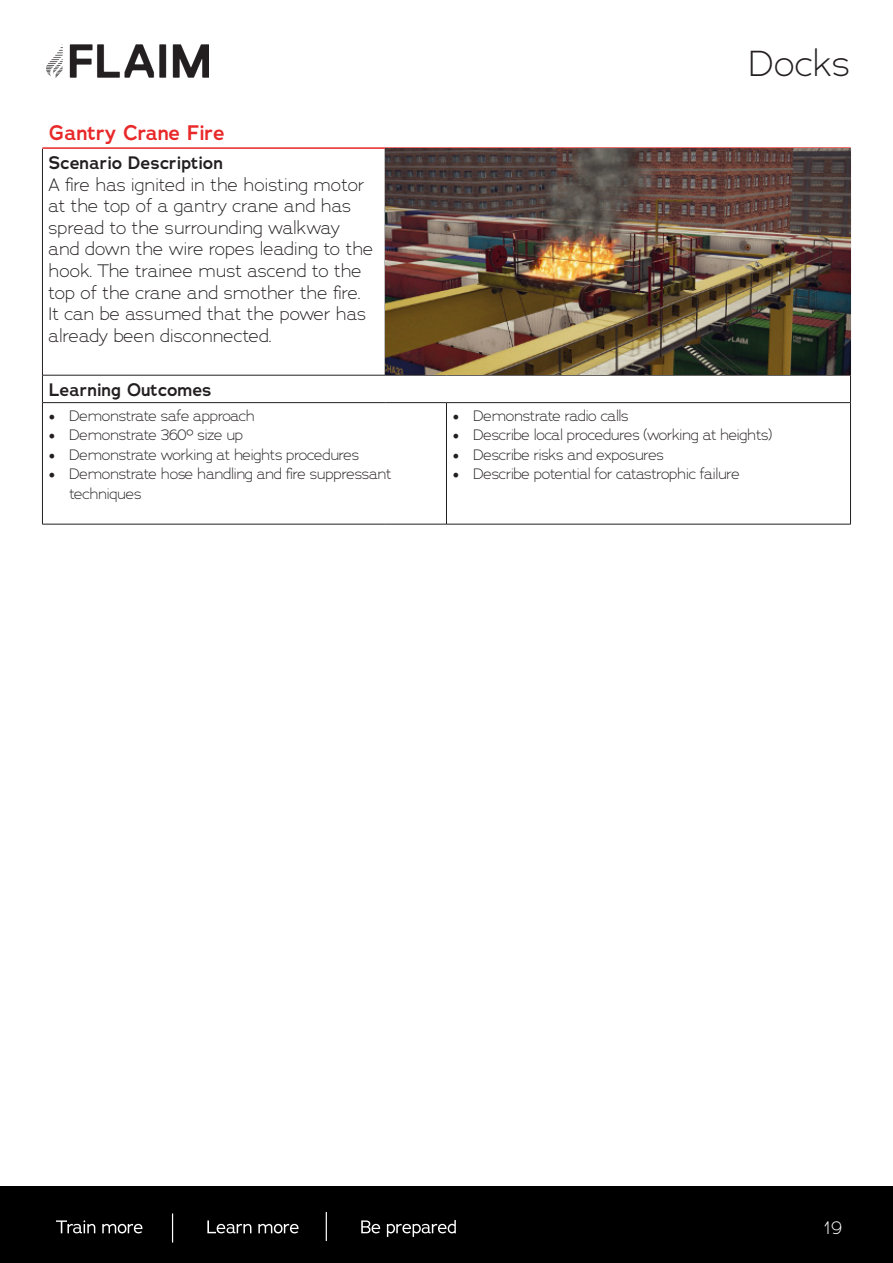
<style>
.page{position:relative;width:893px;height:1263px;background:#fff}
.page>*{position:absolute;margin:0;border:0;box-sizing:border-box;transform-origin:0 0}
.t1{font:300 36px "Adrianna";color:#231f20}
.t2{font:600 21px "Adrianna";color:#e82829}
.t3{font:300 18px/21.6px "Adrianna";color:#231f20}
.t4{font:600 18px "Adrianna";color:#231f20}
.t5{font:300 18px "Adrianna";color:#fff}
.t6{font:300 15px/19.5px "Adrianna";letter-spacing:-.025em;color:#231f20}
.s1{font-family:"Minion Pro";font-weight:400;font-size:18px}
</style>
<div class="page">
<img style="left:47px;top:44px;width:161px;height:33px">
<hr style="left:42px;top:147px;width:343px;height:2px;background:#e82829">
<hr style="left:385px;top:147px;width:61px;height:2px;background:#e82829">
<hr style="left:446px;top:147px;width:405px;height:2px;background:#e82829">
<hr style="left:42px;top:149px;width:1px;height:226px;background:#231f20">
<hr style="left:850px;top:149px;width:1px;height:226px;background:#231f20">
<hr style="left:42px;top:375px;width:343px;height:1px;background:#231f20">
<svg style="left:42px;top:375px;width:1px;height:27px"></svg>
<hr style="left:385px;top:375px;width:61px;height:1px;background:#231f20">
<hr style="left:446px;top:375px;width:405px;height:1px;background:#231f20">
<svg style="left:850px;top:375px;width:1px;height:27px"></svg>
<hr style="left:42px;top:402px;width:343px;height:1px;background:#231f20">
<hr style="left:42px;top:403px;width:1px;height:121px;background:#231f20">
<hr style="left:385px;top:402px;width:61px;height:1px;background:#231f20">
<hr style="left:446px;top:402px;width:405px;height:1px;background:#231f20">
<hr style="left:446px;top:403px;width:1px;height:121px;background:#231f20">
<hr style="left:850px;top:403px;width:1px;height:121px;background:#231f20">
<hr style="left:42px;top:524px;width:343px;height:1px;background:#231f20">
<hr style="left:385px;top:524px;width:61px;height:1px;background:#231f20">
<hr style="left:446px;top:524px;width:405px;height:1px;background:#231f20">
<img style="left:385px;top:149px;width:465px;height:226px">
<div style="left:0;top:1186px;width:893px;height:77px;background:#000"></div>
<svg style="left:207px;top:1220px;width:44px;height:13px"></svg>
<svg style="left:258px;top:1224px;width:41px;height:9px"></svg>
<svg style="left:361px;top:1220px;width:19px;height:13px"></svg>
<svg style="left:387px;top:1220px;width:69px;height:17px"></svg>
<svg style="left:56px;top:1220px;width:39px;height:13px"></svg>
<svg style="left:102px;top:1224px;width:40px;height:9px"></svg>
<svg style="left:172px;top:1213px;width:1px;height:29px"></svg>
<svg style="left:326px;top:1212px;width:1px;height:29px"></svg>
<p class="t2" style="left:48px;top:119px;width:177px">Gantry Crane Fire</p>
<p class="t4" style="left:48px;top:151px;width:176px">Scenario Description</p>
<p class="t3" style="left:48px;top:173px;width:326px">A fire has ignited in the hoisting motor at the top of a gantry crane and has spread to the surrounding walkway and down the wire ropes leading to the hook. The trainee must ascend to the top of the crane and smother the fire.<br>It can be assumed that the power has already been disconnected.</p>
<p class="t4" style="left:48px;top:378px;width:165px">Learning Outcomes</p>
<p class="t6" style="left:48px;top:405px;width:208px"><span class="s1">•</span> Demonstrate safe approach</p>
<p class="t6" style="left:48px;top:425px;width:196px"><span class="s1">•</span> Demonstrate 360º size up</p>
<p class="t6" style="left:48px;top:444px;width:312px"><span class="s1">•</span> Demonstrate working at heights procedures</p>
<p class="t6" style="left:69px;top:464px;width:324px;text-indent:-21px"><span class="s1">•</span> Demonstrate hose handling and fire suppressant techniques</p>
<p class="t1" style="left:749px;top:41px;width:102px">Docks</p>
<p class="t6" style="left:452px;top:405px;width:178px"><span class="s1">•</span> Demonstrate radio calls</p>
<p class="t6" style="left:452px;top:425px;width:321px"><span class="s1">•</span> Describe local procedures (working at heights)</p>
<p class="t6" style="left:452px;top:444px;width:213px"><span class="s1">•</span> Describe risks and exposures</p>
<p class="t6" style="left:452px;top:464px;width:289px"><span class="s1">•</span> Describe potential for catastrophic failure</p>
<p class="t5" style="left:824px;top:1216px;width:20px">19</p>
</div>
